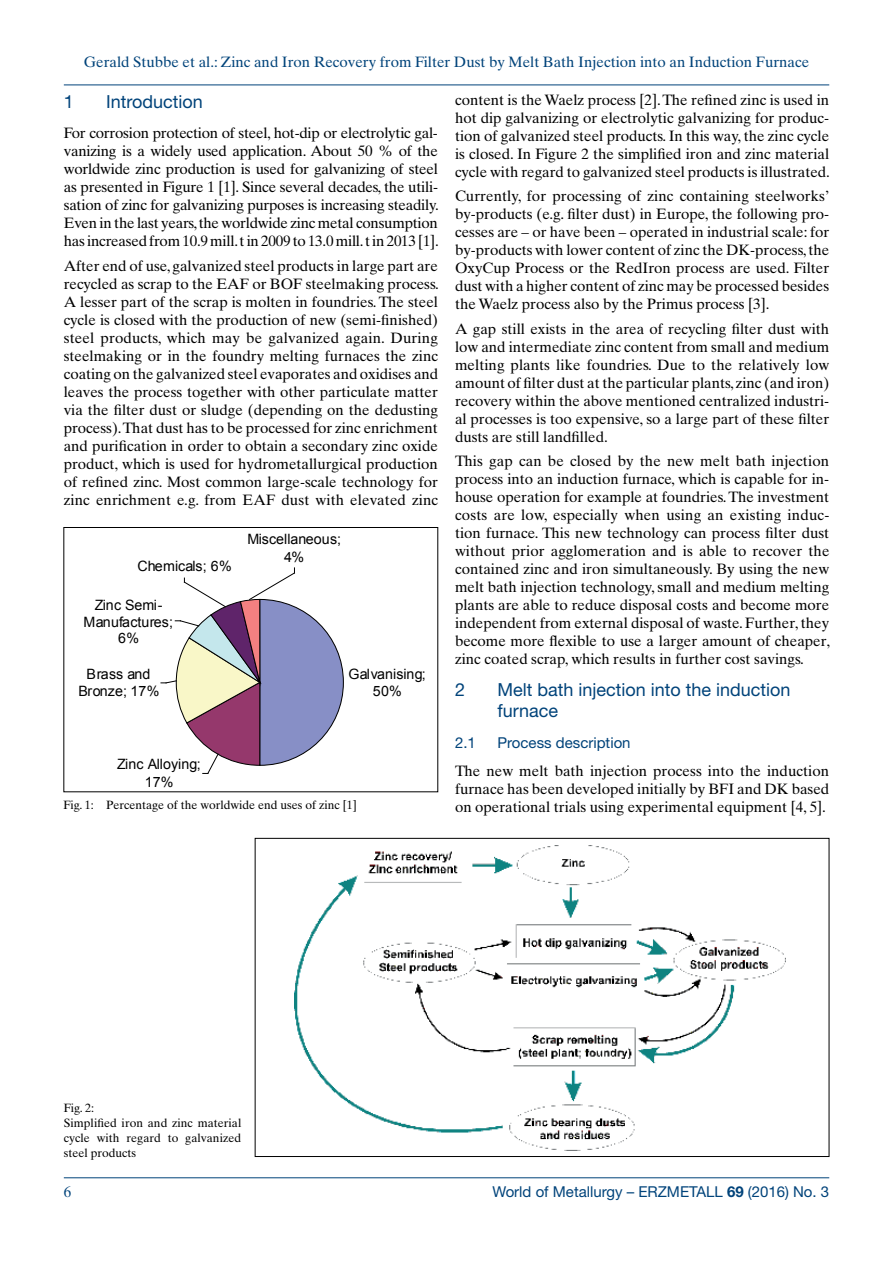
<style>
.page{position:relative;width:893px;height:1263px;background:#fff}
.page>*{position:absolute;margin:0;border:0;box-sizing:border-box;transform-origin:0 0}
.t1{font:18px/21px "Helvetica Neue";color:#00437a}
.t2{font:15px/18px "Times Ten";color:#000;text-align:justify}
.t3{font:15px "Times Ten";color:#00437a}
.t4{font:15px "Helvetica Neue";color:#00437a}
.t5{font:14.25px/17.2px "Arial";color:#000;text-align:center}
.t6{font:12px/15px "Times Ten";color:#000}
.s1{font-weight:700}
</style>
<div class="page">
<hr style="left:64px;top:85px;width:765px;height:1px;background:#00437a">
<hr style="left:64px;top:1177px;width:765px;height:1px;background:#00437a">
<svg style="left:161px;top:568px;width:183px;height:206px"></svg>
<img style="left:294px;top:846px;width:492px;height:304px">
<p class="t3" style="left:84px;top:53px;width:727px">Gerald Stubbe et al.: Zinc and Iron Recovery from Filter Dust by Melt Bath Injection into an Induction Furnace</p>
<p class="t1" style="left:64px;top:91px;width:12px">1</p>
<p class="t1" style="left:106px;top:91px;width:98px">Introduction</p>
<p class="t2" style="left:64px;top:124px;width:377px">For corrosion protection of steel, hot-dip or electrolytic gal&shy;vanizing is a widely used application. About 50 % of the worldwide zinc production is used for galvanizing of steel as presented in Figure 1 [1]. Since several decades, the utili&shy;sation of zinc for galvanizing purposes is increasing steadily.<br>Even in the last years, the worldwide zinc metal consumption has increased from 10.9 mill. t in 2009 to 13.0 mill. t in 2013 [1].</p>
<p class="t2" style="left:64px;top:257px;width:377px">After end of use, galvanized steel products in large part are recycled as scrap to the EAF or BOF steelmaking process.<br>A lesser part of the scrap is molten in foundries. The steel cycle is closed with the production of new (semi-finished) steel products, which may be galvanized again. During steelmaking or in the foundry melting furnaces the zinc coating on the galvanized steel evaporates and oxidises and leaves the process together with other particulate matter via the filter dust or sludge (depending on the dedusting process). That dust has to be processed for zinc enrichment and purification in order to obtain a secondary zinc oxide product, which is used for hydrometallurgical production of refined zinc. Most common large-scale technology for zinc enrichment e.g. from EAF dust with elevated zinc</p>
<p class="t5" style="left:138px;top:557px;width:96px">Chemicals; 6%</p>
<p class="t5" style="left:84px;top:596px;width:91px;line-height:16.8px">Zinc Semi-<br>Manufactures;<br>6%</p>
<p class="t5" style="left:78px;top:665px;width:82px">Brass and<br>Bronze; 17%</p>
<p class="t5" style="left:248px;top:531px;width:95px">Miscellaneous;<br>4%</p>
<p class="t5" style="left:348px;top:665px;width:79px">Galvanising;<br>50%</p>
<p class="t5" style="left:117px;top:756px;width:85px">Zinc Alloying;<br>17%</p>
<p class="t6" style="left:64px;top:797px;width:295px">Fig. 1: Percentage of the worldwide end uses of zinc [1]</p>
<p class="t2" style="left:455px;top:91px;width:377px">content is the Waelz process [2]. The refined zinc is used in hot dip galvanizing or electrolytic galvanizing for produc&shy;tion of galvanized steel products. In this way, the zinc cycle is closed. In Figure 2 the simplified iron and zinc material cycle with regard to galvanized steel products is illustrated.</p>
<p class="t2" style="left:455px;top:187px;width:376px">Currently, for processing of zinc containing steelworks’ by-products (e.g. filter dust) in Europe, the following pro&shy;cesses are – or have been – operated in industrial scale: for by-products with lower content of zinc the DK-process, the OxyCup Process or the RedIron process are used. Filter dust with a higher content of zinc may be processed besides the Waelz process also by the Primus process [3].</p>
<p class="t2" style="left:455px;top:319px;width:376px">A gap still exists in the area of recycling filter dust with low and intermediate zinc content from small and medium melting plants like foundries. Due to the relatively low amount of filter dust at the particular plants, zinc (and iron) recovery within the above mentioned centralized industri&shy;al processes is too expensive, so a large part of these filter dusts are still landfilled.</p>
<p class="t2" style="left:455px;top:452px;width:377px">This gap can be closed by the new melt bath injection process into an induction furnace, which is capable for in&shy;house operation for example at foundries. The investment costs are low, especially when using an existing induc&shy;tion furnace. This new technology can process filter dust without prior agglomeration and is able to recover the contained zinc and iron simultaneously. By using the new melt bath injection technology, small and medium melting plants are able to reduce disposal costs and become more independent from external disposal of waste. Further, they become more flexible to use a larger amount of cheaper, zinc coated scrap, which results in further cost savings.</p>
<p class="t1" style="left:455px;top:679px;width:12px">2</p>
<p class="t1" style="left:497px;top:679px;width:295px">Melt bath injection into the induction furnace</p>
<p class="t4" style="left:455px;top:733px;width:22px">2.1</p>
<p class="t4" style="left:497px;top:733px;width:135px">Process description</p>
<p class="t2" style="left:455px;top:762px;width:376px">The new melt bath injection process into the induction furnace has been developed initially by BFI and DK based on operational trials using experimental equipment [4, 5].</p>
<p class="t6" style="left:64px;top:1100px;width:179px">Fig. 2:<br>Simplified iron and zinc material cycle with regard to galvanized steel products</p>
<p class="t3" style="left:64px;top:1183px;width:9px">6</p>
<p class="t4" style="left:493px;top:1183px;width:338px">World of Metallurgy – ERZMETALL <span class="s1">69</span> (2016) No. 3</p>
</div>
